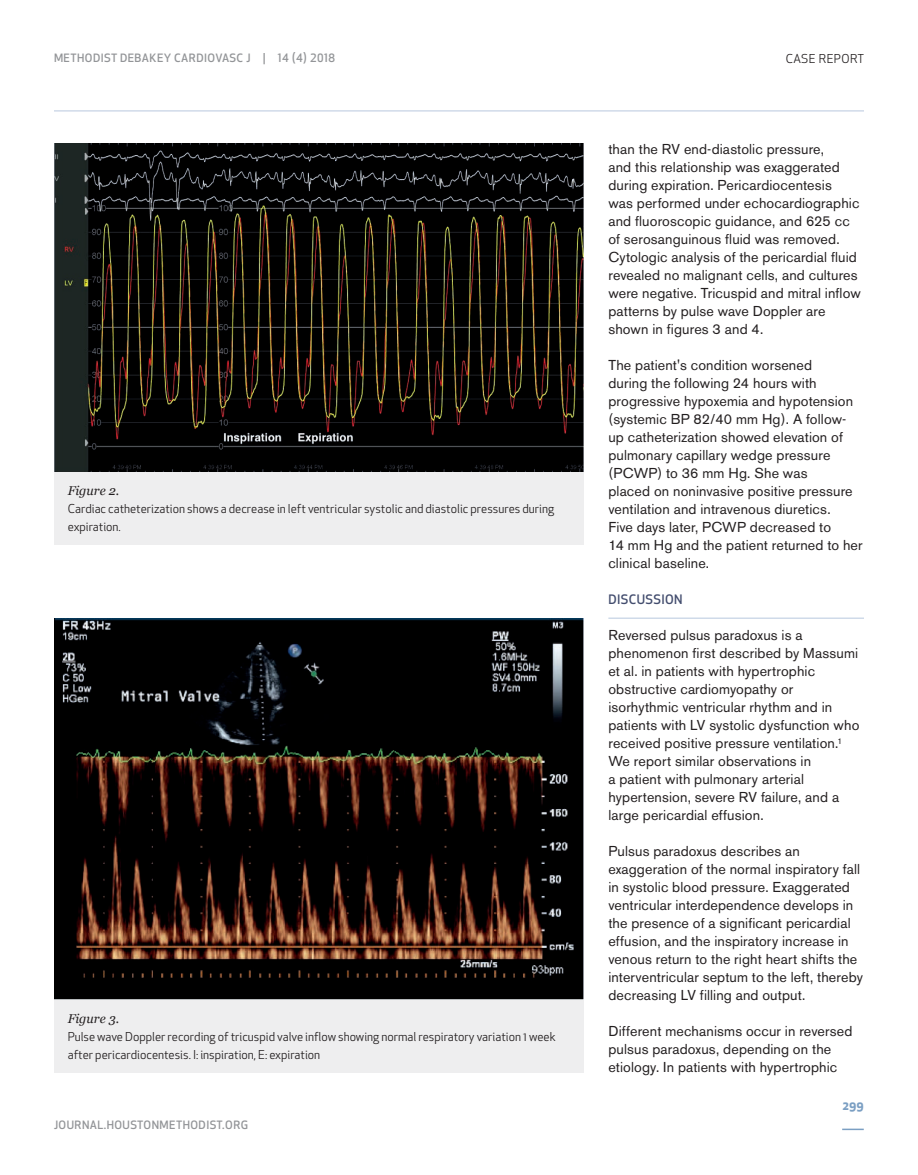
<style>
.page{position:relative;width:918px;height:1175px;background:#fff}
.page>*{position:absolute;margin:0;border:0;box-sizing:border-box;transform-origin:0 0}
.t1{font:14.25px/18px "Akzidenz Grotesk BE";letter-spacing:.01em;color:#231f20}
.t2{font:italic 12.75px "Georgia";color:#231f20}
.t3{font:500 12.75px "Apex New";letter-spacing:.03em;color:#434d6e}
.t4{font:12px/18px "Apex New";color:#231f20}
.t5{font:12px "Apex New";letter-spacing:.04em;color:#231f20}
.t6{font:700 12px "Apex New";color:#7b9fc3}
.t7{font:500 11.25px "Apex New";letter-spacing:.04em;color:#939598}
</style>
<div class="page">
<hr style="left:842px;top:1128px;width:22px;height:2px;background:#7b9fc3">
<hr style="left:54px;top:110px;width:810px;height:1px;background:#b8c8de">
<hr style="left:608px;top:618px;width:256px;height:1px;background:#b8c8de">
<img style="left:54px;top:144px;width:529px;height:328px">
<div style="left:54px;top:472px;width:530px;height:73px;background:#eeeeef"></div>
<img style="left:54px;top:618px;width:530px;height:381px">
<div style="left:54px;top:999px;width:529px;height:73px;background:#eeeeef"></div>
<p class="t7" style="left:54px;top:51px;width:282px">METHODIST DEBAKEY CARDIOVASC J | 14 (4) 2018</p>
<p class="t5" style="left:786px;top:51px;width:80px">CASE REPORT</p>
<p class="t2" style="left:68px;top:483px;width:53px">Figure 2.</p>
<p class="t4" style="left:68px;top:500px;width:488px">Cardiac catheterization shows a decrease in left ventricular systolic and diastolic pressures during expiration.</p>
<p class="t2" style="left:68px;top:1010px;width:53px">Figure 3.</p>
<p class="t4" style="left:68px;top:1027px;width:489px">Pulse wave Doppler recording of tricuspid valve inflow showing normal respiratory variation 1 week after pericardiocentesis. I: inspiration, E: expiration</p>
<p class="t7" style="left:54px;top:1117px;width:196px">JOURNAL.HOUSTONMETHODIST.ORG</p>
<p class="t1" style="left:608px;top:140px;width:254px">than the RV end-diastolic pressure,<br>and this relationship was exaggerated during expiration. Pericardiocentesis<br>was performed under echocardiographic and fluoroscopic guidance, and 625 cc of serosanguinous fluid was removed.<br>Cytologic analysis of the pericardial fluid revealed no malignant cells, and cultures were negative. Tricuspid and mitral inflow patterns by pulse wave Doppler are shown in figures 3 and 4.</p>
<p class="t1" style="left:608px;top:356px;width:256px">The patient's condition worsened<br>during the following 24 hours with progressive hypoxemia and hypotension (systemic BP 82/40 mm Hg). A follow&shy;up catheterization showed elevation of pulmonary capillary wedge pressure (PCWP) to 36 mm Hg. She was<br>placed on noninvasive positive pressure ventilation and intravenous diuretics.<br>Five days later, PCWP decreased to<br>14 mm Hg and the patient returned to her clinical baseline.</p>
<p class="t3" style="left:608px;top:591px;width:76px">DISCUSSION</p>
<p class="t1" style="left:608px;top:626px;width:253px">Reversed pulsus paradoxus is a phenomenon first described by Massumi et al. in patients with hypertrophic obstructive cardiomyopathy or isorhythmic ventricular rhythm and in patients with LV systolic dysfunction who received positive pressure ventilation.<sup>1<br></sup>We report similar observations in<br>a patient with pulmonary arterial hypertension, severe RV failure, and a large pericardial effusion.</p>
<p class="t1" style="left:608px;top:842px;width:256px">Pulsus paradoxus describes an exaggeration of the normal inspiratory fall in systolic blood pressure. Exaggerated ventricular interdependence develops in the presence of a significant pericardial effusion, and the inspiratory increase in venous return to the right heart shifts the interventricular septum to the left, thereby decreasing LV filling and output.</p>
<p class="t1" style="left:608px;top:1022px;width:246px">Different mechanisms occur in reversed pulsus paradoxus, depending on the etiology. In patients with hypertrophic</p>
<p class="t6" style="left:842px;top:1097px;width:23px">299</p>
</div>
